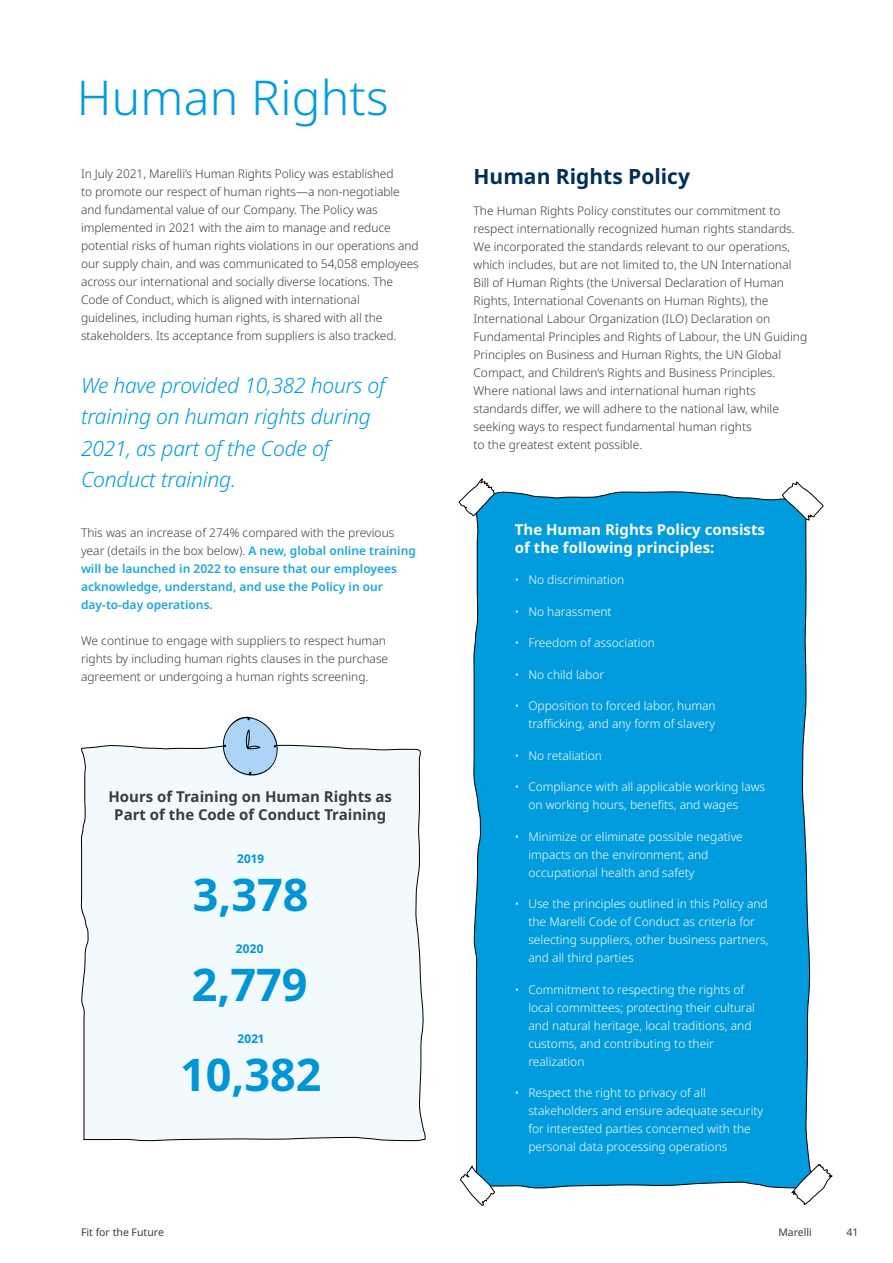
<style>
.page{position:relative;width:893px;height:1263px;background:#fff}
.page>*{position:absolute;margin:0;border:0;box-sizing:border-box;transform-origin:0 0}
.t1{font:300 48px "Noto Sans";letter-spacing:.005em;color:#009cde}
.t2{font:700 45px "Noto Sans";color:#0095d6}
.t3{font:italic 300 21px/31.5px "Noto Sans";letter-spacing:-.01em;color:#009cde}
.t4{font:700 21px "Noto Sans";color:#002e5a}
.t5{font:700 15px/18px "Noto Sans";color:#3c3c3b;text-align:center}
.t6{font:700 15px/18px "Noto Sans";color:#fff}
.t7{font:300 12px/18px "Noto Sans";color:#3c3c3b}
.t8{font:300 12px/18px "Noto Sans";color:#fff}
.t9{font:600 12px/18px "Noto Sans";color:#1aa6e1}
.t10{font:700 12px "Noto Sans";color:#0095d6}
.t11{font:10.5px "Noto Sans";color:#3c3c3b}
.s1{font-weight:300;color:#3c3c3b}
</style>
<div class="page">
<div style="left:80px;top:744px;width:346px;height:398px;background:#f2fafd"></div>
<svg style="left:220px;top:716px;width:61px;height:64px"></svg>
<div style="left:473px;top:491px;width:338px;height:698px;background:#009cde"></div>
<svg style="left:458px;top:478px;width:37px;height:38px"></svg>
<svg style="left:781px;top:481px;width:42px;height:39px"></svg>
<svg style="left:791px;top:1164px;width:42px;height:41px"></svg>
<svg style="left:460px;top:1164px;width:36px;height:42px"></svg>
<h1 class="t1" style="left:77px;top:64px;width:313px">Human Rights</h1>
<p class="t7" style="left:81px;top:165px;width:339px">In July 2021, Marelli’s Human Rights Policy was established<br>to promote our respect of human rights—a non-negotiable and fundamental value of our Company. The Policy was implemented in 2021 with the aim to manage and reduce potential risks of human rights violations in our operations and our supply chain, and was communicated to 54,058 employees across our international and socially diverse locations. The Code of Conduct, which is aligned with international guidelines, including human rights, is shared with all the stakeholders. Its acceptance from suppliers is also tracked.</p>
<h3 class="t3" style="left:81px;top:370px;width:306px">We have provided 10,382 hours of training on human rights during<br>2021, as part of the Code of<br>Conduct training.</h3>
<p class="t9" style="left:81px;top:524px;width:336px"><span class="s1">This was an increase of 274% compared with the previous year (details in the box below).</span> A new, global online training will be launched in 2022 to ensure that our employees acknowledge, understand, and use the Policy in our day-to-day operations.</p>
<p class="t7" style="left:81px;top:632px;width:309px">We continue to engage with suppliers to respect human rights by including human rights clauses in the purchase agreement or undergoing a human rights screening.</p>
<p class="t5" style="left:108px;top:788px;width:285px">Hours of Training on Human Rights as<br>Part of the Code of Conduct Training</p>
<p class="t10" style="left:237px;top:850px;width:29px">2019</p>
<h2 class="t2" style="left:193px;top:862px;width:117px">3,378</h2>
<p class="t10" style="left:236px;top:940px;width:29px">2020</p>
<h2 class="t2" style="left:192px;top:953px;width:117px">2,779</h2>
<p class="t10" style="left:237px;top:1030px;width:28px">2021</p>
<h2 class="t2" style="left:180px;top:1043px;width:143px">10,382</h2>
<h3 class="t4" style="left:473px;top:162px;width:218px">Human Rights Policy</h3>
<p class="t7" style="left:473px;top:202px;width:335px">The Human Rights Policy constitutes our commitment to respect internationally recognized human rights standards.<br>We incorporated the standards relevant to our operations, which includes, but are not limited to, the UN International Bill of Human Rights (the Universal Declaration of Human Rights, International Covenants on Human Rights), the International Labour Organization (ILO) Declaration on Fundamental Principles and Rights of Labour, the UN Guiding Principles on Business and Human Rights, the UN Global Compact, and Children’s Rights and Business Principles.<br>Where national laws and international human rights standards differ, we will adhere to the national law, while seeking ways to respect fundamental human rights<br>to the greatest extent possible.</p>
<p class="t6" style="left:515px;top:521px;width:252px">The Human Rights Policy consists of the following principles:</p>
<p class="t8" style="left:515px;top:571px;width:111px">• No discrimination</p>
<p class="t8" style="left:515px;top:603px;width:98px">• No harassment</p>
<p class="t8" style="left:515px;top:634px;width:142px">• Freedom of association</p>
<p class="t8" style="left:515px;top:666px;width:91px">• No child labor</p>
<p class="t8" style="left:515px;top:697px;width:202px;text-align:right">• Opposition to forced labor, human trafficking, and any form of slavery</p>
<p class="t8" style="left:515px;top:747px;width:89px">• No retaliation</p>
<p class="t8" style="left:528px;top:778px;width:238px;text-indent:-14px">• Compliance with all applicable working laws on working hours, benefits, and wages</p>
<p class="t8" style="left:528px;top:828px;width:216px;text-indent:-14px">• Minimize or eliminate possible negative impacts on the environment, and occupational health and safety</p>
<p class="t8" style="left:528px;top:895px;width:242px;text-indent:-14px">• Use the principles outlined in this Policy and the Marelli Code of Conduct as criteria for selecting suppliers, other business partners, and all third parties</p>
<p class="t8" style="left:528px;top:981px;width:228px;text-indent:-14px">• Commitment to respecting the rights of local committees; protecting their cultural and natural heritage, local traditions, and customs, and contributing to their realization</p>
<p class="t8" style="left:528px;top:1084px;width:236px;text-indent:-14px">• Respect the right to privacy of all stakeholders and ensure adequate security for interested parties concerned with the personal data processing operations</p>
<p class="t11" style="left:81px;top:1225px;width:84px">Fit for the Future</p>
<p class="t11" style="left:778px;top:1225px;width:35px">Marelli</p>
<p class="t11" style="left:846px;top:1225px;width:14px">41</p>
</div>
